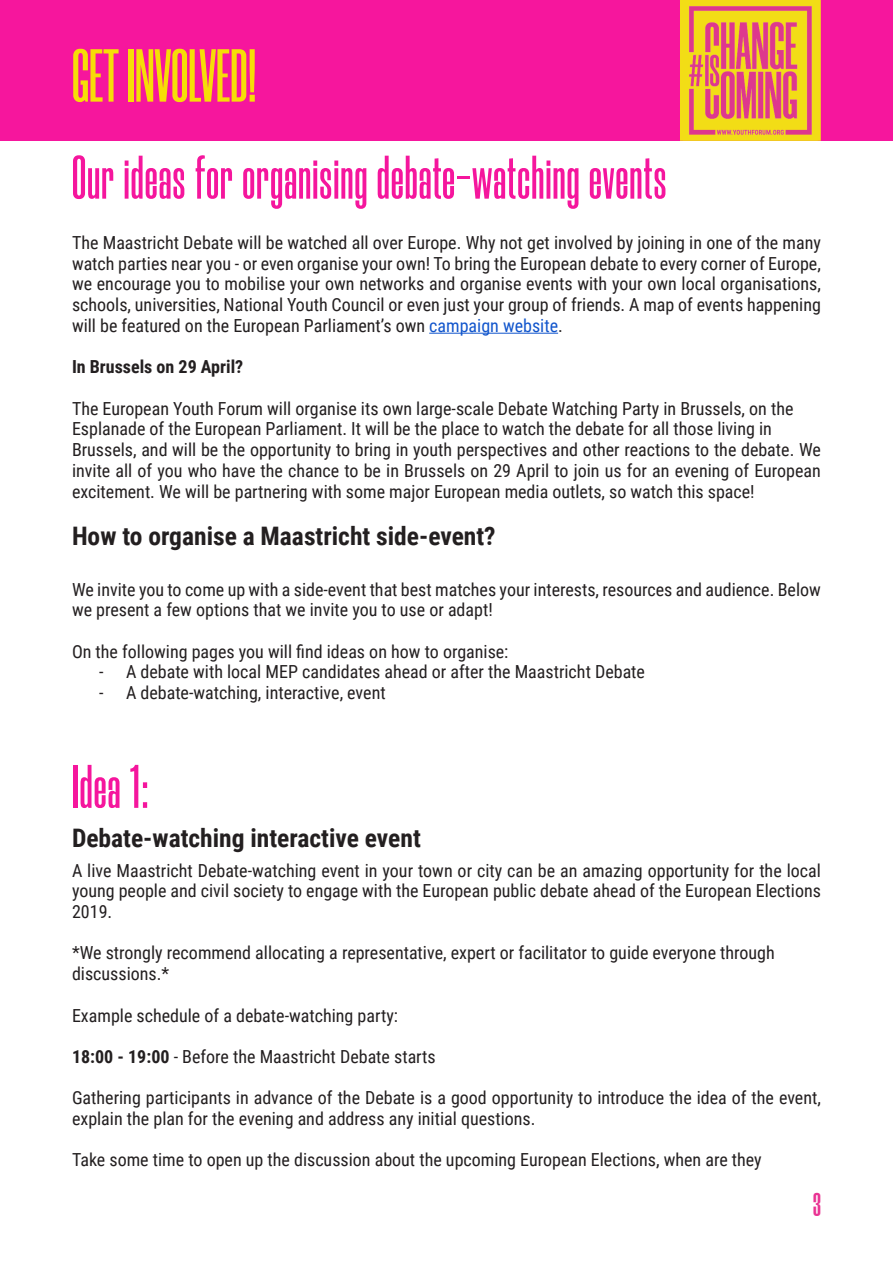
<style>
.page{position:relative;width:893px;height:1263px;background:#fff}
.page>*{position:absolute;margin:0;border:0;box-sizing:border-box;transform-origin:0 0}
.Heading_1{font:600 75px "Morganite";color:#f6dd07}
.Heading_1-2{font:600 61.5px "Morganite";letter-spacing:.02em;color:#f5169d}
.t1{font:700 33px "Morganite";color:#e93393}
.Heading_2{font:700 25.5px "Roboto Condensed";color:#231f20}
.Heading_1-3{font:700 25.5px "Roboto Condensed";color:#231f20}
.t2{font:18px/20.7px "Roboto Condensed";color:#231f20;text-align:justify}
.t3{font:700 18px "Roboto Condensed";color:#231f20}
.s1{color:#15c}
.s2{font-weight:700}
</style>
<div class="page">
<div style="left:0;top:0;width:893px;height:140px;background:#f6169d"></div>
<img style="left:681px;top:0;width:140px;height:140px">
<hr style="left:429px;top:333px;width:129px;height:1px;background:#15c">
<p class="Heading_1" style="left:72px;top:38px;width:186px">GET INVOLVED!</p>
<p class="Heading_1-2" style="left:72px;top:146px;width:596px">Our ideas for organising debate-watching events</p>
<p class="t2" style="left:72px;top:232px;width:750px">The Maastricht Debate will be watched all over Europe. Why not get involved by joining in one of the many watch parties near you - or even organise your own! To bring the European debate to every corner of Europe, we encourage you to mobilise your own networks and organise events with your own local organisations, schools, universities, National Youth Council or even just your group of friends. A map of events happening will be featured on the European Parliament’s own <span class="s1">campaign website</span>.</p>
<p class="t3" style="left:72px;top:354px;width:173px">In Brussels on 29 April?</p>
<p class="t2" style="left:72px;top:397px;width:723px">The European Youth Forum will organise its own large-scale Debate Watching Party in Brussels, on the</p>
<p class="t2" style="left:72px;top:418px;width:701px">Esplanade of the European Parliament. It will be the place to watch the debate for all those living in</p>
<p class="t2" style="left:72px;top:439px;width:750px">Brussels, and will be the opportunity to bring in youth perspectives and other reactions to the debate. We invite all of you who have the chance to be in Brussels on 29 April to join us for an evening of European excitement. We will be partnering with some major European media outlets, so watch this space!</p>
<p class="Heading_2" style="left:72px;top:518px;width:425px">How to organise a Maastricht side-event?</p>
<p class="t2" style="left:72px;top:578px;width:750px">We invite you to come up with a side-event that best matches your interests, resources and audience. Below we present a few options that we invite you to use or adapt!</p>
<p class="t2" style="left:72px;top:640px;width:438px">On the following pages you will find ideas on how to organise:</p>
<p class="t2" style="left:99px;top:661px;width:547px">- A debate with local MEP candidates ahead or after the Maastricht Debate</p>
<p class="t2" style="left:99px;top:682px;width:288px">- A debate-watching, interactive, event</p>
<p class="Heading_1-2" style="left:72px;top:755px;width:78px">Idea 1:</p>
<p class="Heading_1-3" style="left:72px;top:820px;width:350px">Debate-watching interactive event</p>
<p class="t2" style="left:72px;top:859px;width:750px">A live Maastricht Debate-watching event in your town or city can be an amazing opportunity for the local young people and civil society to engage with the European public debate ahead of the European Elections 2019.</p>
<p class="t2" style="left:72px;top:942px;width:704px">*We strongly recommend allocating a representative, expert or facilitator to guide everyone through</p>
<p class="t2" style="left:72px;top:963px;width:99px">discussions.*</p>
<p class="t2" style="left:72px;top:1004px;width:328px">Example schedule of a debate-watching party:</p>
<p class="t2" style="left:72px;top:1045px;width:365px"><span class="s2">18:00 - 19:00</span> - Before the Maastricht Debate starts</p>
<p class="t2" style="left:72px;top:1087px;width:750px">Gathering participants in advance of the Debate is a good opportunity to introduce the idea of the event, explain the plan for the evening and address any initial questions.</p>
<p class="t2" style="left:72px;top:1149px;width:691px">Take some time to open up the discussion about the upcoming European Elections, when are they</p>
<p class="t1" style="left:813px;top:1187px;width:9px">3</p>
</div>
